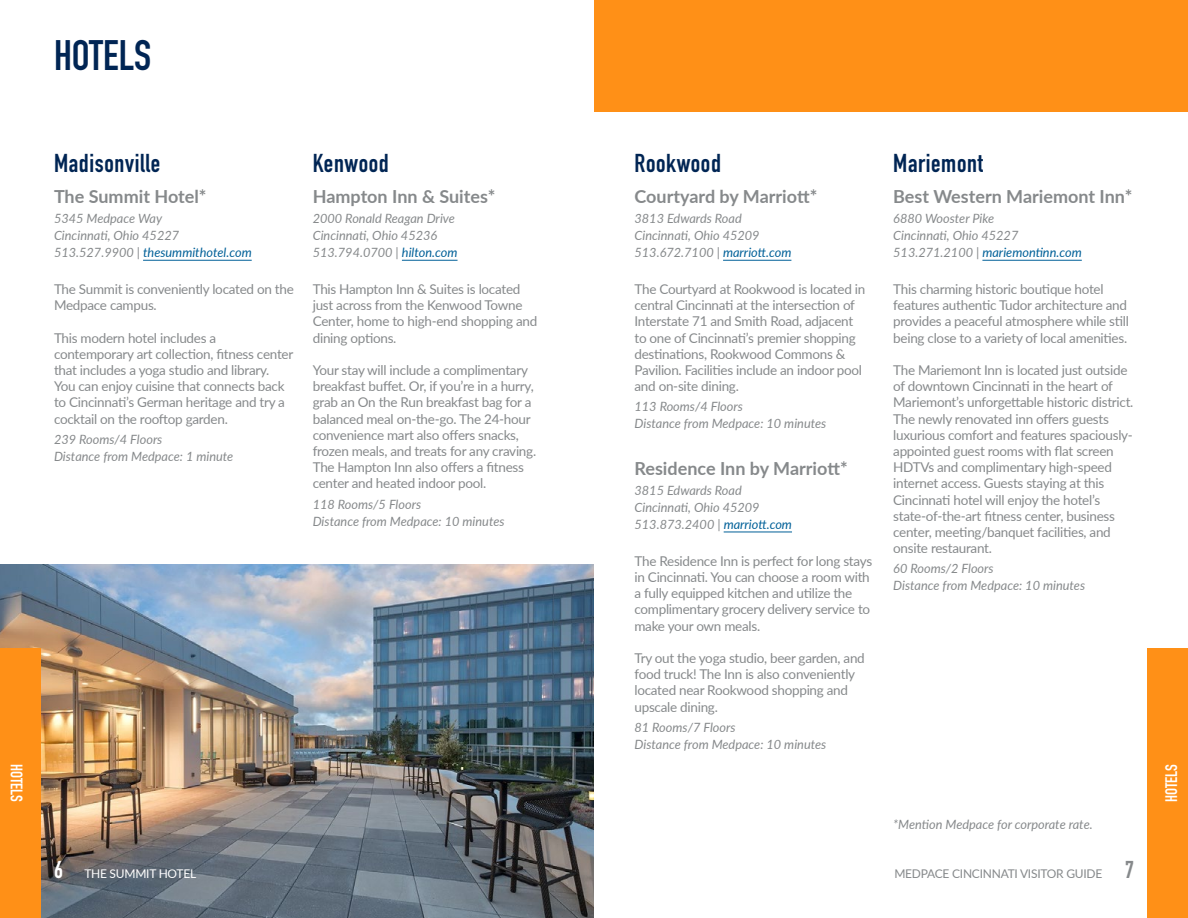
<style>
.page{position:relative;width:1188px;height:918px;background:#fff}
.page>*{position:absolute;margin:0;border:0;box-sizing:border-box;transform-origin:0 0}
.t1{font:700 42px "DIN Condensed";color:#002554}
.t2{font:700 25.5px "DIN Condensed";letter-spacing:.025em;color:#002554}
.t3{font:700 24px "DIN Condensed";color:#86898b}
.t4{font:700 18px "Lato";color:#86898b}
.t5{font:700 16.5px "DIN Condensed";color:#fff}
.t6{font:13.5px/16.2px "Lato";letter-spacing:-.02em;color:#86898b}
.t7{font:italic 12.75px/17px "Lato";color:#86898b}
.t8{font:12px "Lato";letter-spacing:-.02em;color:#86898b}
.t9{font:12px "Lato";letter-spacing:-.02em;color:#fff}
.s1{color:#006098}
.s2{font-family:"DIN Condensed";font-weight:700;font-size:24px}
</style>
<div class="page">
<img style="left:0;top:565px;width:594px;height:353px">
<hr style="left:143px;top:260px;width:109px;height:1px;background:#006098">
<hr style="left:402px;top:260px;width:56px;height:1px;background:#006098">
<hr style="left:723px;top:260px;width:68px;height:1px;background:#006098">
<hr style="left:724px;top:532px;width:68px;height:1px;background:#006098">
<hr style="left:982px;top:260px;width:100px;height:1px;background:#006098">
<div style="left:0;top:648px;width:40px;height:270px;background:#ff9017"></div>
<div style="left:1148px;top:648px;width:40px;height:270px;background:#ff9017"></div>
<div style="left:594px;top:0;width:594px;height:111px;background:#ff9017"></div>
<h1 class="t1" style="left:54px;top:27px;width:99px">HOTELS</h1>
<p class="t5" style="left:28px;top:764px;width:39px;rotate:90deg">Hotels</p>
<h2 class="t2" style="left:54px;top:145px;width:108px">Madisonville</h2>
<h3 class="t4" style="left:54px;top:183px;width:154px">The Summit Hotel*</h3>
<p class="t7" style="left:54px;top:210px;width:199px">5345 Medpace Way<br>Cincinnati, Ohio 45227<br>513.527.9900 | <span class="s1">thesummithotel.com</span></p>
<p class="t6" style="left:54px;top:280px;width:241px">The Summit is conveniently located on the<br>Medpace campus.</p>
<p class="t6" style="left:54px;top:329px;width:241px">This modern hotel includes a contemporary art collection, fitness center that includes a yoga studio and library.<br>You can enjoy cuisine that connects back to Cincinnati’s German heritage and try a cocktail on the rooftop garden.</p>
<p class="t7" style="left:54px;top:430px;width:181px">239 Rooms/4 Floors<br>Distance from Medpace: 1 minute</p>
<h2 class="t2" style="left:313px;top:145px;width:78px">Kenwood</h2>
<h3 class="t4" style="left:313px;top:183px;width:184px">Hampton Inn &amp; Suites*</h3>
<p class="t7" style="left:313px;top:210px;width:146px">2000 Ronald Reagan Drive<br>Cincinnati, Ohio 45236<br>513.794.0700 | <span class="s1">hilton.com</span></p>
<p class="t6" style="left:313px;top:280px;width:226px">This Hampton Inn &amp; Suites is located just across from the Kenwood Towne<br>Center, home to high-end shopping and dining options.</p>
<p class="t6" style="left:313px;top:361px;width:225px">Your stay will include a complimentary breakfast buffet. Or, if you’re in a hurry, grab an On the Run breakfast bag for a balanced meal on-the-go. The 24-hour convenience mart also offers snacks, frozen meals, and treats for any craving.<br>The Hampton Inn also offers a fitness center and heated indoor pool.</p>
<p class="t7" style="left:313px;top:495px;width:193px">118 Rooms/5 Floors<br>Distance from Medpace: 10 minutes</p>
<h2 class="t2" style="left:634px;top:145px;width:88px">Rookwood</h2>
<h3 class="t4" style="left:634px;top:183px;width:184px">Courtyard by Marriott*</h3>
<p class="t7" style="left:634px;top:210px;width:158px">3813 Edwards Road<br>Cincinnati, Ohio 45209<br>513.672.7100 | <span class="s1">marriott.com</span></p>
<p class="t6" style="left:634px;top:280px;width:232px">The Courtyard at Rookwood is located in central Cincinnati at the intersection of Interstate 71 and Smith Road, adjacent to one of Cincinnati’s premier shopping destinations, Rookwood Commons &amp; Pavilion. Facilities include an indoor pool and on-site dining.</p>
<p class="t7" style="left:634px;top:398px;width:193px">113 Rooms/4 Floors<br>Distance from Medpace: 10 minutes</p>
<h3 class="t4" style="left:634px;top:455px;width:215px">Residence Inn by Marriott*</h3>
<p class="t7" style="left:634px;top:481px;width:159px">3815 Edwards Road<br>Cincinnati, Ohio 45209<br>513.873.2400 | <span class="s1">marriott.com</span></p>
<p class="t6" style="left:634px;top:552px;width:239px">The Residence Inn is perfect for long stays in Cincinnati. You can choose a room with a fully equipped kitchen and utilize the complimentary grocery delivery service to make your own meals.</p>
<p class="t6" style="left:634px;top:649px;width:232px">Try out the yoga studio, beer garden, and food truck! The Inn is also conveniently located near Rookwood shopping and upscale dining.</p>
<p class="t7" style="left:634px;top:718px;width:193px">81 Rooms/7 Floors<br>Distance from Medpace: 10 minutes</p>
<h2 class="t2" style="left:893px;top:145px;width:91px">Mariemont</h2>
<h3 class="t4" style="left:893px;top:183px;width:241px">Best Western Mariemont Inn*</h3>
<p class="t7" style="left:893px;top:210px;width:190px">6880 Wooster Pike<br>Cincinnati, Ohio 45227<br>513.271.2100 | <span class="s1">mariemontinn.com</span></p>
<p class="t6" style="left:893px;top:280px;width:237px">This charming historic boutique hotel features authentic Tudor architecture and provides a peaceful atmosphere while still being close to a variety of local amenities.</p>
<p class="t6" style="left:893px;top:361px;width:242px">The Mariemont Inn is located just outside of downtown Cincinnati in the heart of Mariemont’s unforgettable historic district.<br>The newly renovated inn offers guests luxurious comfort and features spaciously&shy;appointed guest rooms with flat screen HDTVs and complimentary high-speed internet access. Guests staying at this Cincinnati hotel will enjoy the hotel’s state-of-the-art fitness center, business center, meeting/banquet facilities, and onsite restaurant.</p>
<p class="t7" style="left:893px;top:560px;width:193px">60 Rooms/2 Floors<br>Distance from Medpace: 10 minutes</p>
<p class="t7" style="left:893px;top:815px;width:201px">*Mention Medpace for corporate rate.</p>
<p class="t9" style="left:54px;top:865px;width:144px"><span class="s2">6</span> THE SUMMIT HOTEL</p>
<p class="t8" style="left:894px;top:865px;width:210px">MEDPACE CINCINNATI VISITOR GUIDE</p>
<h3 class="t3" style="left:1125px;top:853px;width:10px">7</h3>
<p class="t5" style="left:1160px;top:802px;width:39px;rotate:-90deg">Hotels</p>
</div>
